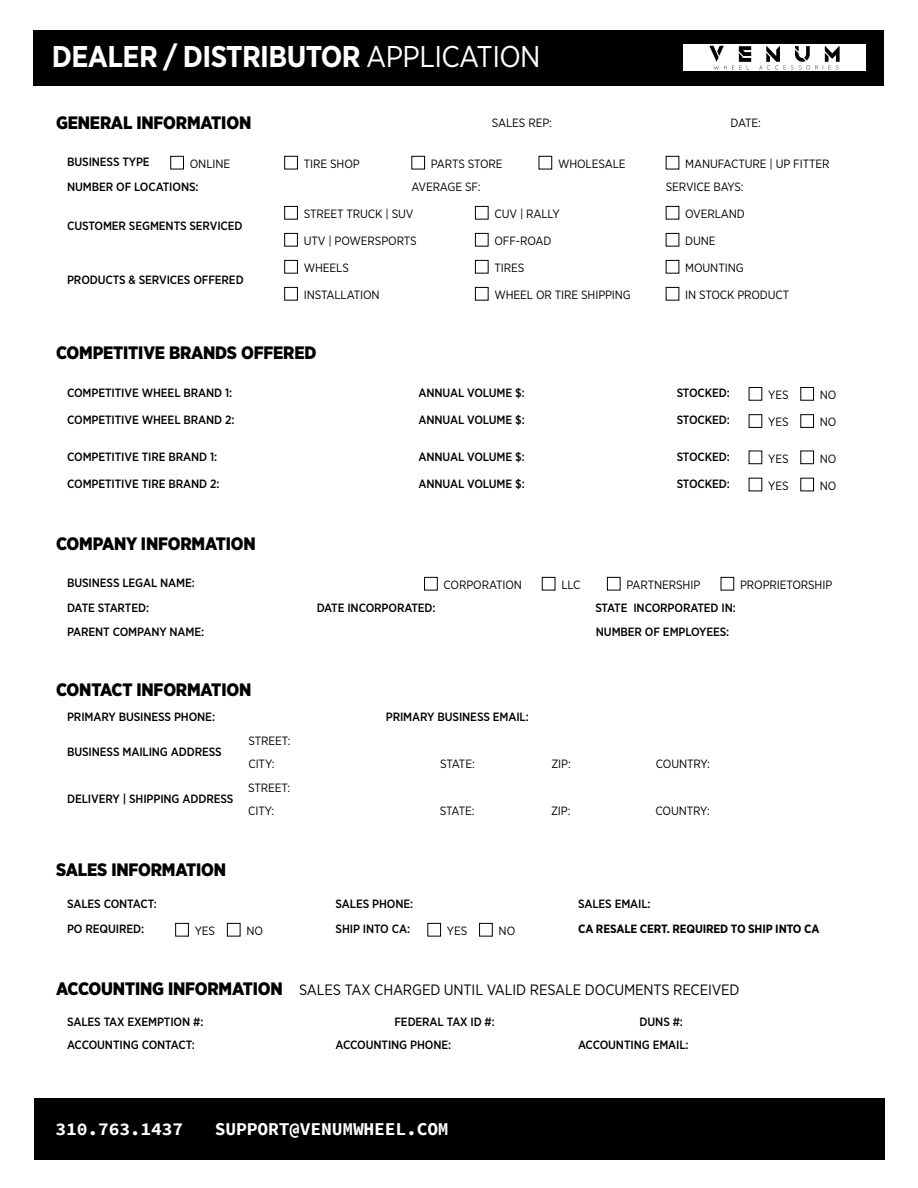
<style>
.page{position:relative;width:918px;height:1188px;background:#fff}
.page>*{position:absolute;margin:0;border:0;box-sizing:border-box;transform-origin:0 0}
.t1{font:700 30px "Gotham Narrow";letter-spacing:-.02em;color:#fff}
.t2{font:900 18px "Gotham Narrow";letter-spacing:-.01em;color:#000}
.t3{font:700 18px "Source Code Pro";letter-spacing:-.01em;color:#fff}
.t4{font:15px "Gotham Narrow";letter-spacing:-.01em;color:#000}
.t5{font:500 12px "Gotham Narrow";letter-spacing:-.01em;color:#000}
.t6{font:12px/23.1px "Gotham Narrow";letter-spacing:-.01em;color:#000}
.t7{font:700 12px "Gotham Narrow";letter-spacing:-.01em;color:#000}
.s1{font-weight:400}
.s2{font-weight:900;font-size:18px}
</style>
<div class="page">
<div style="left:33px;top:30px;width:850px;height:56px;background:#000"></div>
<div style="left:34px;top:1099px;width:851px;height:61px;background:#000"></div>
<div style="left:424px;top:577px;width:14px;height:13px;border:1px solid #000"></div>
<div style="left:542px;top:577px;width:13px;height:13px;border:1px solid #000"></div>
<div style="left:607px;top:577px;width:14px;height:13px;border:1px solid #000"></div>
<div style="left:721px;top:577px;width:13px;height:13px;border:1px solid #000"></div>
<div style="left:175px;top:923px;width:14px;height:14px;border:1px solid #000"></div>
<div style="left:227px;top:923px;width:13px;height:14px;border:1px solid #000"></div>
<div style="left:427px;top:923px;width:14px;height:14px;border:1px solid #000"></div>
<div style="left:479px;top:923px;width:14px;height:14px;border:1px solid #000"></div>
<div style="left:170px;top:156px;width:14px;height:13px;border:1px solid #000"></div>
<div style="left:284px;top:156px;width:14px;height:13px;border:1px solid #000"></div>
<div style="left:411px;top:156px;width:14px;height:13px;border:1px solid #000"></div>
<div style="left:539px;top:156px;width:13px;height:13px;border:1px solid #000"></div>
<div style="left:666px;top:156px;width:13px;height:13px;border:1px solid #000"></div>
<div style="left:284px;top:206px;width:14px;height:14px;border:1px solid #000"></div>
<div style="left:475px;top:206px;width:14px;height:14px;border:1px solid #000"></div>
<div style="left:666px;top:206px;width:13px;height:14px;border:1px solid #000"></div>
<div style="left:284px;top:233px;width:14px;height:14px;border:1px solid #000"></div>
<div style="left:475px;top:233px;width:14px;height:14px;border:1px solid #000"></div>
<div style="left:666px;top:233px;width:13px;height:14px;border:1px solid #000"></div>
<div style="left:284px;top:260px;width:14px;height:14px;border:1px solid #000"></div>
<div style="left:475px;top:260px;width:14px;height:14px;border:1px solid #000"></div>
<div style="left:666px;top:260px;width:13px;height:14px;border:1px solid #000"></div>
<div style="left:284px;top:287px;width:14px;height:14px;border:1px solid #000"></div>
<div style="left:475px;top:287px;width:14px;height:14px;border:1px solid #000"></div>
<div style="left:666px;top:287px;width:13px;height:14px;border:1px solid #000"></div>
<div style="left:749px;top:387px;width:13px;height:14px;border:1px solid #000"></div>
<div style="left:800px;top:387px;width:14px;height:14px;border:1px solid #000"></div>
<div style="left:749px;top:414px;width:13px;height:14px;border:1px solid #000"></div>
<div style="left:800px;top:414px;width:14px;height:14px;border:1px solid #000"></div>
<div style="left:749px;top:451px;width:13px;height:13px;border:1px solid #000"></div>
<div style="left:800px;top:451px;width:14px;height:13px;border:1px solid #000"></div>
<div style="left:800px;top:478px;width:14px;height:13px;border:1px solid #000"></div>
<img style="left:683px;top:45px;width:182px;height:25px">
<h1 class="t1" style="left:52px;top:37px;width:490px">DEALER / DISTRIBUTOR <span class="s1">APPLICATION</span></h1>
<h2 class="t2" style="left:56px;top:111px;width:197px">GENERAL INFORMATION</h2>
<p class="t6" style="left:492px;top:111px;width:62px">SALES REP:</p>
<p class="t6" style="left:731px;top:111px;width:32px">DATE:</p>
<p class="t5" style="left:67px;top:154px;width:84px">BUSINESS TYPE</p>
<p class="t6" style="left:190px;top:152px;width:42px">ONLINE</p>
<p class="t6" style="left:304px;top:152px;width:57px">TIRE SHOP</p>
<p class="t6" style="left:431px;top:152px;width:73px">PARTS STORE</p>
<p class="t6" style="left:558px;top:152px;width:69px">WHOLESALE</p>
<p class="t6" style="left:685px;top:152px;width:146px">MANUFACTURE | UP FITTER</p>
<p class="t5" style="left:67px;top:179px;width:133px">NUMBER OF LOCATIONS:</p>
<p class="t6" style="left:411px;top:175px;width:71px">AVERAGE SF:</p>
<p class="t6" style="left:666px;top:175px;width:79px">SERVICE BAYS:</p>
<p class="t5" style="left:67px;top:218px;width:177px">CUSTOMER SEGMENTS SERVICED</p>
<p class="t6" style="left:304px;top:202px;width:111px">STREET TRUCK | SUV</p>
<p class="t6" style="left:495px;top:202px;width:67px">CUV | RALLY</p>
<p class="t6" style="left:685px;top:202px;width:61px">OVERLAND</p>
<p class="t6" style="left:304px;top:229px;width:114px">UTV | POWERSPORTS</p>
<p class="t6" style="left:495px;top:229px;width:59px">OFF-ROAD</p>
<p class="t6" style="left:685px;top:229px;width:32px">DUNE</p>
<p class="t5" style="left:67px;top:272px;width:178px">PRODUCTS &amp; SERVICES OFFERED</p>
<p class="t6" style="left:304px;top:256px;width:47px">WHEELS</p>
<p class="t6" style="left:495px;top:256px;width:31px">TIRES</p>
<p class="t6" style="left:685px;top:256px;width:60px">MOUNTING</p>
<p class="t6" style="left:304px;top:283px;width:77px">INSTALLATION</p>
<p class="t6" style="left:495px;top:283px;width:138px">WHEEL OR TIRE SHIPPING</p>
<p class="t6" style="left:685px;top:283px;width:106px">IN STOCK PRODUCT</p>
<h2 class="t2" style="left:56px;top:341px;width:262px">COMPETITIVE BRANDS OFFERED</h2>
<p class="t5" style="left:67px;top:385px;width:167px">COMPETITIVE WHEEL BRAND 1:</p>
<p class="t5" style="left:419px;top:385px;width:108px">ANNUAL VOLUME $:</p>
<p class="t5" style="left:677px;top:385px;width:55px">STOCKED:</p>
<p class="t6" style="left:768px;top:383px;width:22px">YES</p>
<p class="t6" style="left:820px;top:383px;width:18px">NO</p>
<p class="t5" style="left:67px;top:413px;width:169px">COMPETITIVE WHEEL BRAND 2:</p>
<p class="t5" style="left:419px;top:413px;width:108px">ANNUAL VOLUME $:</p>
<p class="t5" style="left:677px;top:413px;width:55px">STOCKED:</p>
<p class="t6" style="left:768px;top:410px;width:22px">YES</p>
<p class="t6" style="left:820px;top:410px;width:18px">NO</p>
<p class="t5" style="left:67px;top:449px;width:152px">COMPETITIVE TIRE BRAND 1:</p>
<p class="t5" style="left:419px;top:449px;width:108px">ANNUAL VOLUME $:</p>
<p class="t5" style="left:677px;top:449px;width:55px">STOCKED:</p>
<p class="t6" style="left:768px;top:447px;width:22px">YES</p>
<p class="t6" style="left:820px;top:447px;width:18px">NO</p>
<p class="t5" style="left:67px;top:476px;width:154px">COMPETITIVE TIRE BRAND 2:</p>
<p class="t5" style="left:419px;top:476px;width:108px">ANNUAL VOLUME $:</p>
<p class="t5" style="left:677px;top:476px;width:55px">STOCKED:</p>
<p class="t6" style="left:768px;top:474px;width:22px">YES</p>
<p class="t6" style="left:820px;top:474px;width:18px">NO</p>
<h2 class="t2" style="left:56px;top:532px;width:201px">COMPANY INFORMATION</h2>
<p class="t5" style="left:67px;top:575px;width:129px">BUSINESS LEGAL NAME:</p>
<p class="t6" style="left:444px;top:573px;width:80px">CORPORATION</p>
<p class="t6" style="left:561px;top:573px;width:21px">LLC</p>
<p class="t6" style="left:627px;top:573px;width:75px">PARTNERSHIP</p>
<p class="t6" style="left:740px;top:573px;width:94px">PROPRIETORSHIP</p>
<p class="t5" style="left:67px;top:600px;width:84px">DATE STARTED:</p>
<p class="t5" style="left:317px;top:600px;width:120px">DATE INCORPORATED:</p>
<p class="t5" style="left:595px;top:600px;width:142px">STATE INCORPORATED IN:</p>
<p class="t5" style="left:67px;top:624px;width:139px">PARENT COMPANY NAME:</p>
<p class="t5" style="left:596px;top:624px;width:135px">NUMBER OF EMPLOYEES:</p>
<h2 class="t2" style="left:56px;top:677px;width:197px">CONTACT INFORMATION</h2>
<p class="t5" style="left:67px;top:710px;width:149px">PRIMARY BUSINESS PHONE:</p>
<p class="t5" style="left:386px;top:710px;width:145px">PRIMARY BUSINESS EMAIL:</p>
<p class="t5" style="left:67px;top:744px;width:156px">BUSINESS MAILING ADDRESS</p>
<p class="t6" style="left:248px;top:729px;width:44px">STREET:<br>CITY:</p>
<p class="t6" style="left:440px;top:752px;width:36px">STATE:</p>
<p class="t6" style="left:551px;top:752px;width:21px">ZIP:</p>
<p class="t6" style="left:656px;top:752px;width:56px">COUNTRY:</p>
<p class="t5" style="left:67px;top:791px;width:168px">DELIVERY | SHIPPING ADDRESS</p>
<p class="t6" style="left:248px;top:776px;width:44px">STREET:<br>CITY:</p>
<p class="t6" style="left:440px;top:799px;width:36px">STATE:</p>
<p class="t6" style="left:551px;top:799px;width:21px">ZIP:</p>
<p class="t6" style="left:656px;top:799px;width:56px">COUNTRY:</p>
<h2 class="t2" style="left:56px;top:857px;width:172px">SALES INFORMATION</h2>
<p class="t5" style="left:67px;top:896px;width:91px">SALES CONTACT:</p>
<p class="t5" style="left:336px;top:896px;width:79px">SALES PHONE:</p>
<p class="t5" style="left:578px;top:896px;width:74px">SALES EMAIL:</p>
<p class="t5" style="left:67px;top:921px;width:79px">PO REQUIRED:</p>
<p class="t6" style="left:195px;top:919px;width:22px">YES</p>
<p class="t6" style="left:246px;top:919px;width:18px">NO</p>
<p class="t5" style="left:336px;top:921px;width:76px">SHIP INTO CA:</p>
<p class="t6" style="left:447px;top:919px;width:22px">YES</p>
<p class="t6" style="left:499px;top:919px;width:18px">NO</p>
<p class="t7" style="left:578px;top:921px;width:243px">CA RESALE CERT. REQUIRED TO SHIP INTO CA</p>
<p class="t4" style="left:56px;top:980px;width:685px"><span class="s2">ACCOUNTING INFORMATION</span> SALES TAX CHARGED UNTIL VALID RESALE DOCUMENTS RECEIVED</p>
<p class="t5" style="left:67px;top:1014px;width:138px">SALES TAX EXEMPTION #:</p>
<p class="t5" style="left:394px;top:1014px;width:102px">FEDERAL TAX ID #:</p>
<p class="t5" style="left:640px;top:1014px;width:45px">DUNS #:</p>
<p class="t5" style="left:67px;top:1038px;width:129px">ACCOUNTING CONTACT:</p>
<p class="t5" style="left:336px;top:1038px;width:117px">ACCOUNTING PHONE:</p>
<p class="t5" style="left:578px;top:1038px;width:112px">ACCOUNTING EMAIL:</p>
<h2 class="t3" style="left:56px;top:1118px;width:129px">310.763.1437</h2>
<h2 class="t3" style="left:215px;top:1118px;width:235px">SUPPORT@VENUMWHEEL.COM</h2>
</div>
